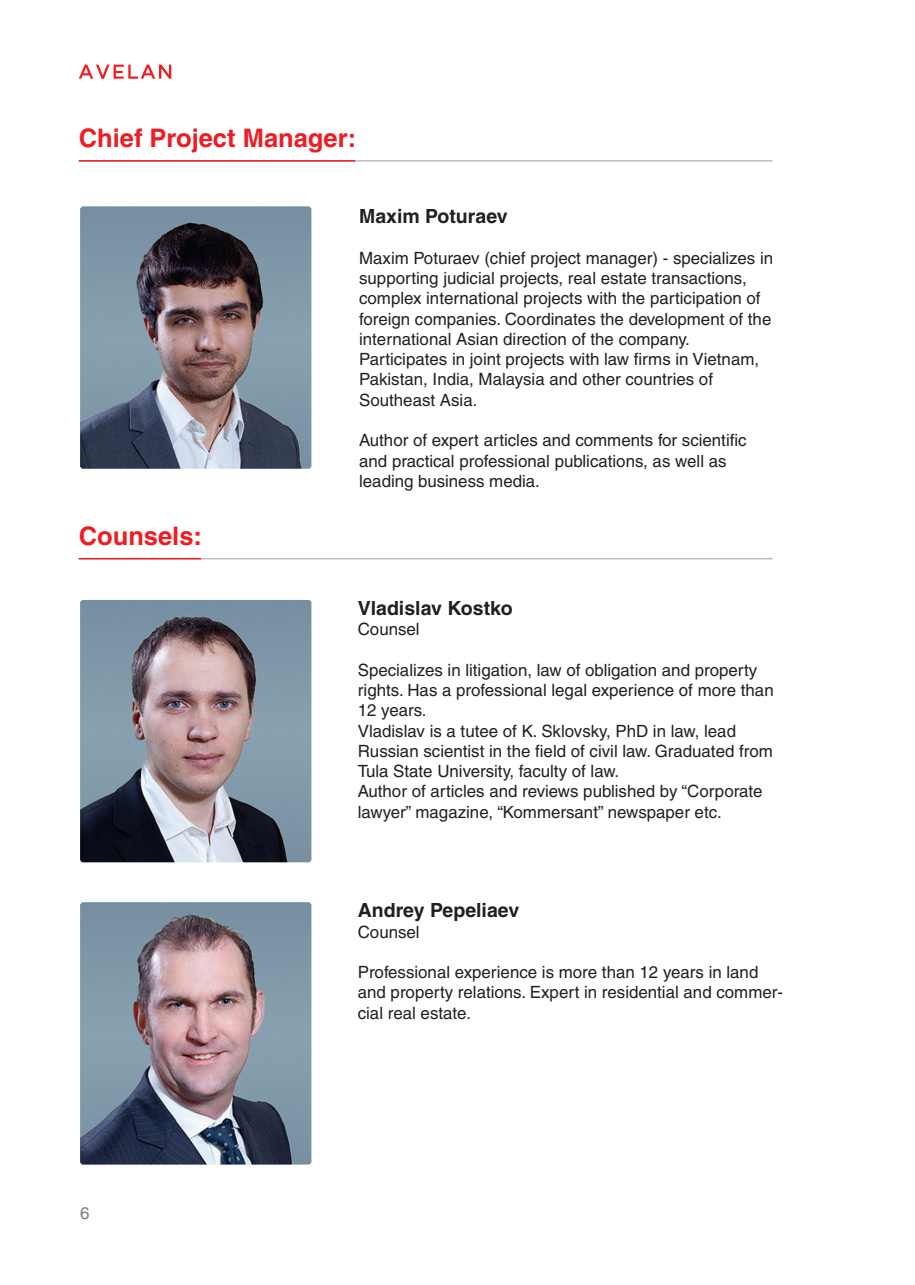
<style>
.page{position:relative;width:915px;height:1285px;background:#fff}
.page>*{position:absolute;margin:0;border:0;box-sizing:border-box;transform-origin:0 0}
.t1{font:700 25.5px "Helvetica CE";color:#ee1d23}
.t2{font:700 19.5px "Helvetica CE";color:#231f20}
.t3{font:16.8px/20.2px "Helvetica CE";color:#231f20}
.t4{font:16.8px "Helvetica CE";color:#7c7e81}
</style>
<div class="page">
<svg style="left:79px;top:65px;width:92px;height:14px"></svg>
<img style="left:80px;top:206px;width:231px;height:262px">
<img style="left:80px;top:902px;width:231px;height:262px">
<hr style="left:79px;top:160px;width:693px;height:2px;background:#bcbdc0">
<hr style="left:79px;top:160px;width:276px;height:1px;background:#ee1d23">
<hr style="left:79px;top:558px;width:693px;height:1px;background:#bcbdc0">
<hr style="left:79px;top:558px;width:122px;height:1px;background:#ee1d23">
<img style="left:80px;top:600px;width:231px;height:262px">
<h1 class="t1" style="left:79px;top:123px;width:279px">Chief Project Manager:</h1>
<h1 class="t1" style="left:79px;top:520px;width:125px">Counsels:</h1>
<p class="t4" style="left:80px;top:1203px;width:11px">6</p>
<p class="t2" style="left:359px;top:204px;width:150px">Maxim Poturaev</p>
<p class="t3" style="left:359px;top:248px;width:415px">Maxim Poturaev (chief project manager) - specializes in supporting judicial projects, real estate transactions, complex international projects with the participation of foreign companies. Coordinates the development of the international Asian direction of the company.<br>Participates in joint projects with law firms in Vietnam, Pakistan, India, Malaysia and other countries of Southeast Asia.</p>
<p class="t3" style="left:359px;top:430px;width:389px">Author of expert articles and comments for scientific and practical professional publications, as well as leading business media.</p>
<p class="t2" style="left:357px;top:596px;width:156px">Vladislav Kostko</p>
<p class="t3" style="left:357px;top:619px;width:63px">Counsel</p>
<p class="t3" style="left:357px;top:659px;width:417px">Specializes in litigation, law of obligation and property rights. Has a professional legal experience of more than 12 years.<br>Vladislav is a tutee of K. Sklovsky, PhD in law, lead Russian scientist in the field of civil law. Graduated from Tula State University, faculty of law.<br>Author of articles and reviews published by “Corporate lawyer” magazine, “Kommersant” newspaper etc.</p>
<p class="t2" style="left:357px;top:898px;width:163px">Andrey Pepeliaev</p>
<p class="t3" style="left:357px;top:921px;width:63px">Counsel</p>
<p class="t3" style="left:357px;top:961px;width:426px">Professional experience is more than 12 years in land and property relations. Expert in residential and commer&shy;cial real estate.</p>
</div>
